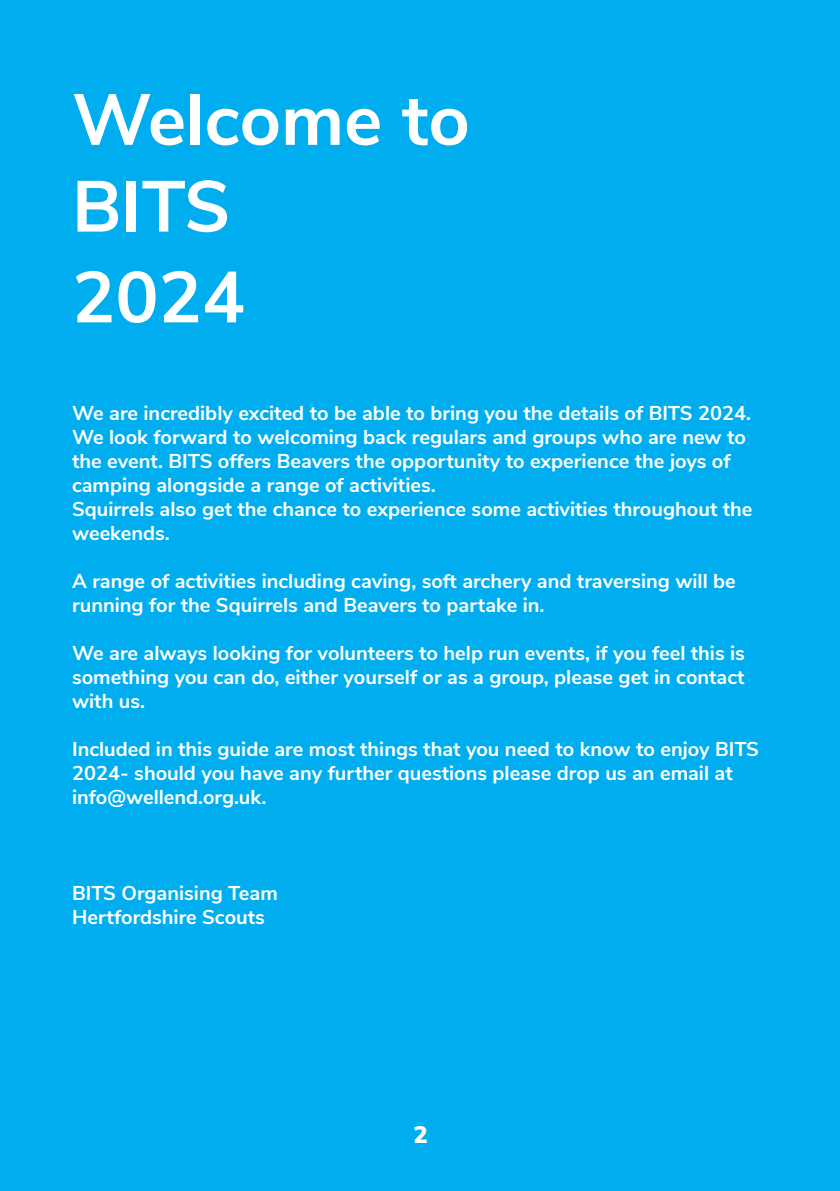
<style>
.page{position:relative;width:840px;height:1191px;background:#fff}
.page>*{position:absolute;margin:0;border:0;box-sizing:border-box;transform-origin:0 0}
.t1{font:700 72px "Nunito Sans";color:#fff}
.t2{font:900 24px "Nunito Sans";color:#fff}
.t3{font:700 20px/24px "Nunito Sans";color:#fff}
</style>
<div class="page">
<div style="left:0;top:0;width:839px;height:1191px;background:#00aeef"></div>
<p class="t1" style="left:72px;top:67px;width:399px">Welcome to</p>
<p class="t1" style="left:72px;top:154px;width:159px">BITS</p>
<p class="t1" style="left:72px;top:245px;width:174px">2024</p>
<p class="t3" style="left:72px;top:400px;width:680px">We are incredibly excited to be able to bring you the details of BITS 2024.<br>We look forward to welcoming back regulars and groups who are new to the event. BITS offers Beavers the opportunity to experience the joys of camping alongside a range of activities.</p>
<p class="t3" style="left:72px;top:496px;width:681px">Squirrels also get the chance to experience some activities throughout the weekends.</p>
<p class="t3" style="left:72px;top:568px;width:665px">A range of activities including caving, soft archery and traversing will be running for the Squirrels and Beavers to partake in.</p>
<p class="t3" style="left:72px;top:640px;width:674px;text-align:justify">We are always looking for volunteers to help run events, if you feel this is something you can do, either yourself or as a group, please get in contact with us.</p>
<p class="t3" style="left:72px;top:736px;width:688px">Included in this guide are most things that you need to know to enjoy BITS<br>2024- should you have any further questions please drop us an email at info@wellend.org.uk.</p>
<p class="t3" style="left:72px;top:880px;width:207px">BITS Organising Team</p>
<p class="t3" style="left:72px;top:904px;width:194px">Hertfordshire Scouts</p>
<p class="t2" style="left:413px;top:1117px;width:16px">2</p>
</div>
